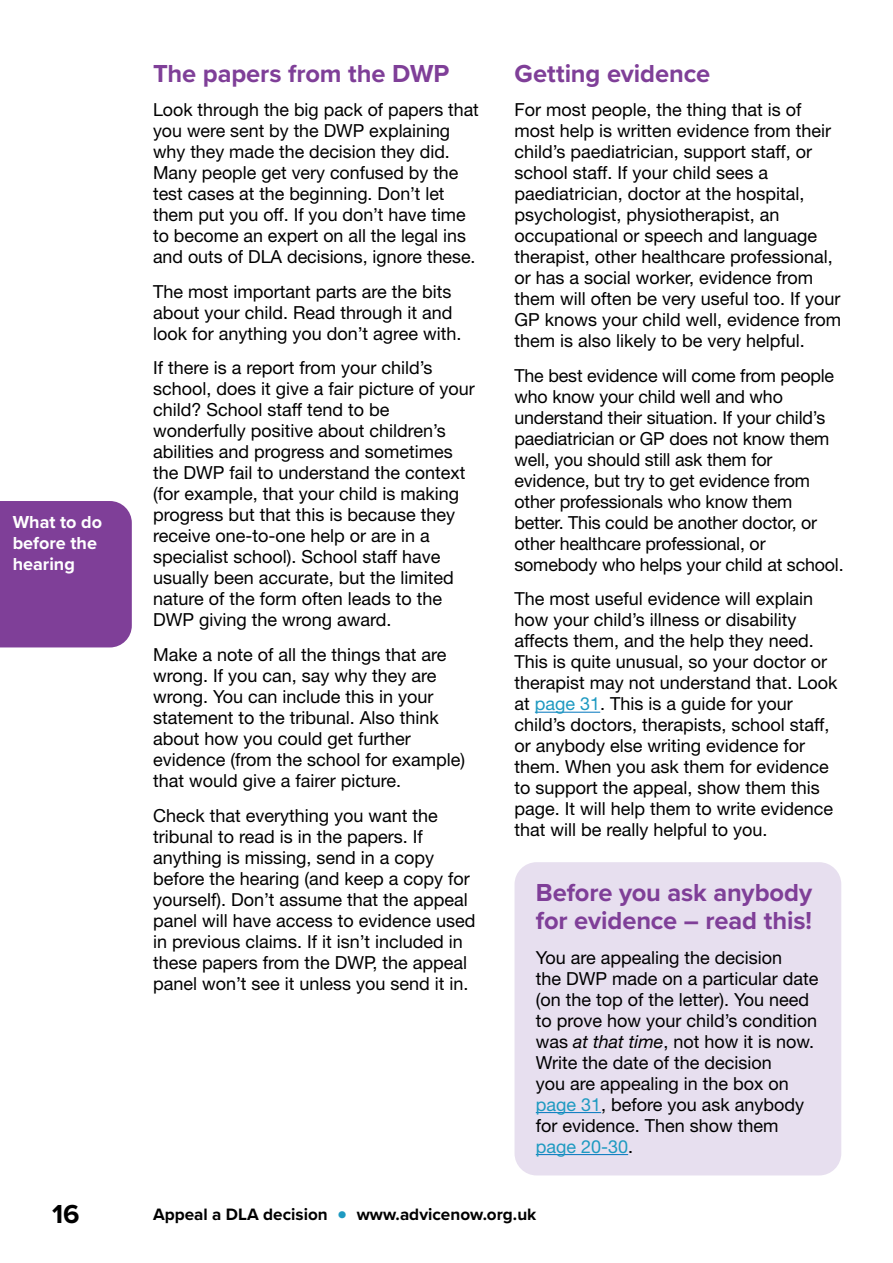
<style>
.page{position:relative;width:893px;height:1263px;background:#fff}
.page>*{position:absolute;margin:0;border:0;box-sizing:border-box;transform-origin:0 0}
.t1{font:700 27px "Proxima Nova";color:#000}
.t2{font:700 25.5px/28.5px "Proxima Nova";letter-spacing:-.005em;color:#7f3f98}
.t3{font:18px/21px "Helvetica Neue LT Std";color:#000}
.t4{font:700 18px/21px "Proxima Nova";color:#fff}
.t5{font:700 17.1px "Proxima Nova";color:#000}
.s1{color:#1e9ac1}
.s2{font-style:italic}
.s3{font-size:30px;color:#1e9ac1}
</style>
<div class="page">
<div style="left:0;top:501px;width:132px;height:146px;background:#7f3f98"></div>
<div style="left:514px;top:862px;width:327px;height:313px;background:#e7dfef;border-radius:22px"></div>
<hr style="left:535px;top:712px;width:65px;height:1px;background:#0076be">
<hr style="left:536px;top:1112px;width:65px;height:1px;background:#0076be">
<hr style="left:536px;top:1154px;width:92px;height:1px;background:#0076be">
<p class="t4" style="left:13px;top:511px;width:91px">What to do before the hearing</p>
<h2 class="t2" style="left:153px;top:58px;width:298px">The papers from the DWP</h2>
<p class="t3" style="left:153px;top:99px;width:327px">Look through the big pack of papers that you were sent by the DWP explaining why they made the decision they did.<br>Many people get very confused by the test cases at the beginning. Don’t let them put you off. If you don’t have time to become an expert on all the legal ins and outs of DLA decisions, ignore these.</p>
<p class="t3" style="left:153px;top:281px;width:310px">The most important parts are the bits about your child. Read through it and look for anything you don’t agree with.</p>
<p class="t3" style="left:153px;top:357px;width:323px">If there is a report from your child’s school, does it give a fair picture of your child? School staff tend to be wonderfully positive about children’s abilities and progress and sometimes the DWP fail to understand the context (for example, that your child is making progress but that this is because they receive one-to-one help or are in a specialist school). School staff have usually been accurate, but the limited nature of the form often leads to the DWP giving the wrong award.</p>
<p class="t3" style="left:153px;top:644px;width:314px">Make a note of all the things that are wrong. If you can, say why they are wrong. You can include this in your statement to the tribunal. Also think about how you could get further evidence (from the school for example) that would give a fairer picture.</p>
<p class="t3" style="left:153px;top:804px;width:324px">Check that everything you want the tribunal to read is in the papers. If anything is missing, send in a copy before the hearing (and keep a copy for yourself). Don’t assume that the appeal panel will have access to evidence used in previous claims. If it isn’t included in these papers from the DWP, the appeal panel won’t see it unless you send it in.</p>
<h2 class="t2" style="left:514px;top:58px;width:197px">Getting evidence</h2>
<p class="t3" style="left:514px;top:99px;width:328px">For most people, the thing that is of most help is written evidence from their child’s paediatrician, support staff, or school staff. If your child sees a paediatrician, doctor at the hospital, psychologist, physiotherapist, an occupational or speech and language therapist, other healthcare professional, or has a social worker, evidence from them will often be very useful too. If your GP knows your child well, evidence from them is also likely to be very helpful.</p>
<p class="t3" style="left:514px;top:365px;width:331px">The best evidence will come from people who know your child well and who understand their situation. If your child’s paediatrician or GP does not know them well, you should still ask them for evidence, but try to get evidence from other professionals who know them better. This could be another doctor, or other healthcare professional, or somebody who helps your child at school.</p>
<p class="t3" style="left:514px;top:588px;width:324px">The most useful evidence will explain how your child’s illness or disability affects them, and the help they need.<br>This is quite unusual, so your doctor or therapist may not understand that. Look at <span class="s1">page 31</span>. This is a guide for your child’s doctors, therapists, school staff, or anybody else writing evidence for them. When you ask them for evidence to support the appeal, show them this page. It will help them to write evidence that will be really helpful to you.</p>
<h2 class="t2" style="left:536px;top:877px;width:278px">Before you ask anybody for evidence – read this!</h2>
<p class="t3" style="left:536px;top:947px;width:284px">You are appealing the decision<br>the DWP made on a particular date (on the top of the letter). You need to prove how your child’s condition was <span class="s2">at that time</span>, not how it is now.<br>Write the date of the decision<br>you are appealing in the box on <span class="s1">page 31</span>, before you ask anybody for evidence. Then show them <span class="s1">page 20-30</span>.</p>
<h1 class="t1" style="left:52px;top:1194px;width:29px">16</h1>
<p class="t5" style="left:153px;top:1201px;width:385px">Appeal a DLA decision <span class="s3">•</span> www.advicenow.org.uk</p>
</div>
